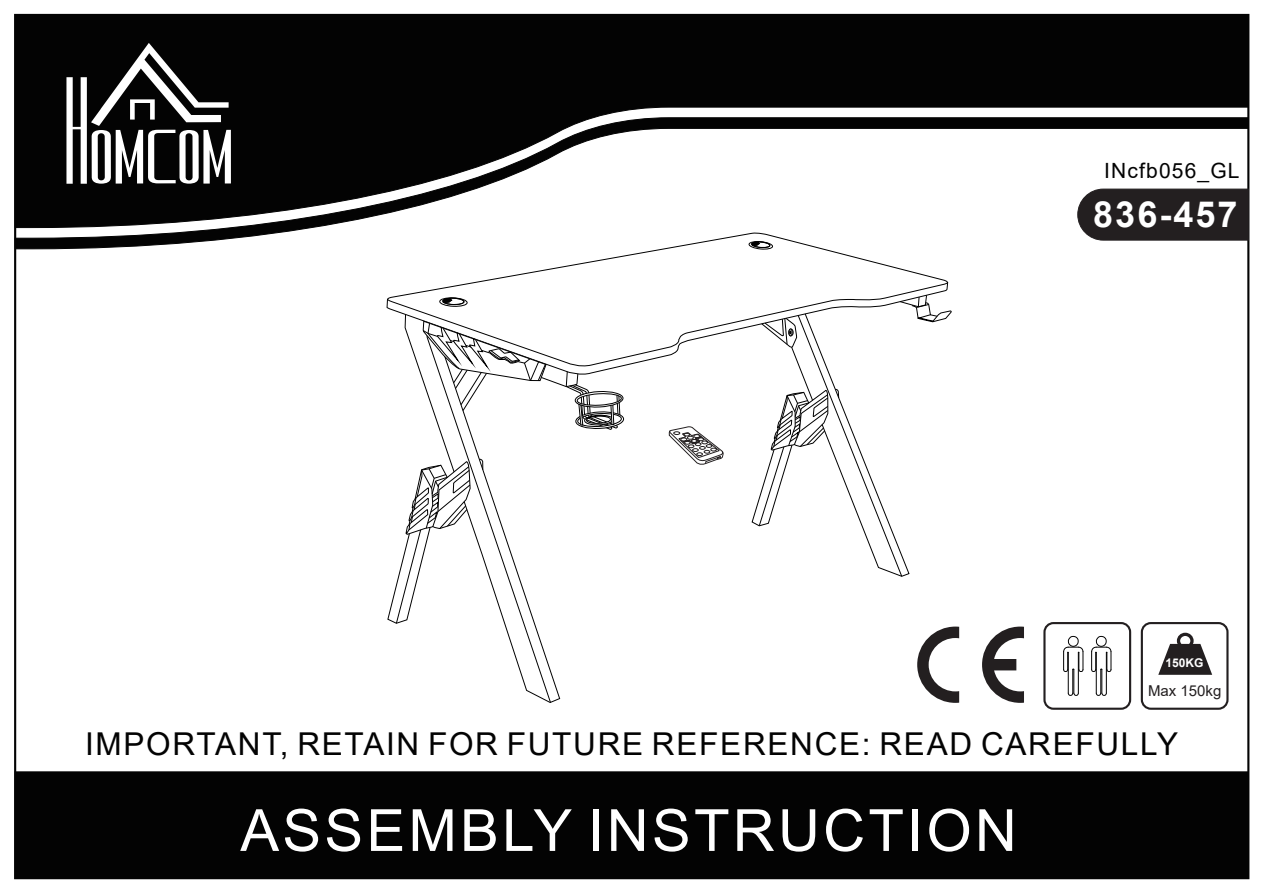
<style>
.page{position:relative;width:1263px;height:893px;background:#fff}
.page>*{position:absolute;margin:0;border:0;box-sizing:border-box;transform-origin:0 0}
.t1{font:58.2px "Arial";letter-spacing:.055em;color:#fff}
.t2{font:700 36px "Arial";letter-spacing:.055em;color:#fff}
.t3{font:31.5px "Arial";letter-spacing:.055em;color:#030303}
.t4{font:21px "Arial";letter-spacing:.055em;color:#030303}
.t5{font:15px "Arial";color:#231f20}
.t6{font:700 12px "Arial";color:#fff}
</style>
<div class="page">
<div style="left:15px;top:771px;width:1234px;height:108px;background:#030303;border:1px solid #030303"></div>
<div style="left:14px;top:14px;width:1235px;height:103px;background:#030303"></div>
<svg style="left:14px;top:117px;width:1235px;height:133px"></svg>
<svg style="left:66px;top:43px;width:165px;height:141px"></svg>
<svg style="left:1158px;top:644px;width:54px;height:31px"></svg>
<div style="left:1177px;top:633px;width:16px;height:16px;border:3px solid #231f20;border-radius:50%"></div>
<div style="left:1141px;top:622px;width:87px;height:88px;border:2px solid #231f20;border-radius:9px"></div>
<div style="left:1043px;top:622px;width:88px;height:88px;border:2px solid #231f20;border-radius:9px"></div>
<svg style="left:1091px;top:635px;width:21px;height:61px"></svg>
<svg style="left:1063px;top:635px;width:21px;height:61px"></svg>
<svg style="left:1077px;top:188px;width:172px;height:53px;background:#2e2b2c"></svg>
<svg style="left:917px;top:627px;width:107px;height:76px"></svg>
<svg style="left:386px;top:232px;width:362px;height:76px"></svg>
<svg style="left:387px;top:281px;width:361px;height:85px"></svg>
<svg style="left:404px;top:314px;width:157px;height:65px"></svg>
<svg style="left:433px;top:334px;width:146px;height:369px"></svg>
<svg style="left:565px;top:361px;width:59px;height:96px"></svg>
<svg style="left:478px;top:458px;width:6px;height:13px"></svg>
<svg style="left:387px;top:450px;width:84px;height:174px"></svg>
<div style="left:439px;top:297px;width:29px;height:10px;border:1px solid #000;border-radius:50%"></div>
<svg style="left:442px;top:297px;width:24px;height:8px"></svg>
<svg style="left:748px;top:94px;width:204px;height:483px"></svg>
<svg style="left:422px;top:320px;width:125px;height:92px"></svg>
<svg style="left:668px;top:426px;width:56px;height:39px"></svg>
<p class="t4" style="left:1104px;top:156px;width:137px">INcfb056_GL</p>
<p class="t2" style="left:1093px;top:189px;width:146px">836-457</p>
<p class="t6" style="left:1165px;top:654px;width:40px">150KG</p>
<p class="t5" style="left:1148px;top:681px;width:75px">Max 150kg</p>
<p class="t3" style="left:85px;top:722px;width:1094px">IMPORTANT, RETAIN FOR FUTURE REFERENCE: READ CAREFULLY</p>
<h1 class="t1" style="left:240px;top:790px;width:778px">ASSEMBLY INSTRUCTION</h1>
</div>
